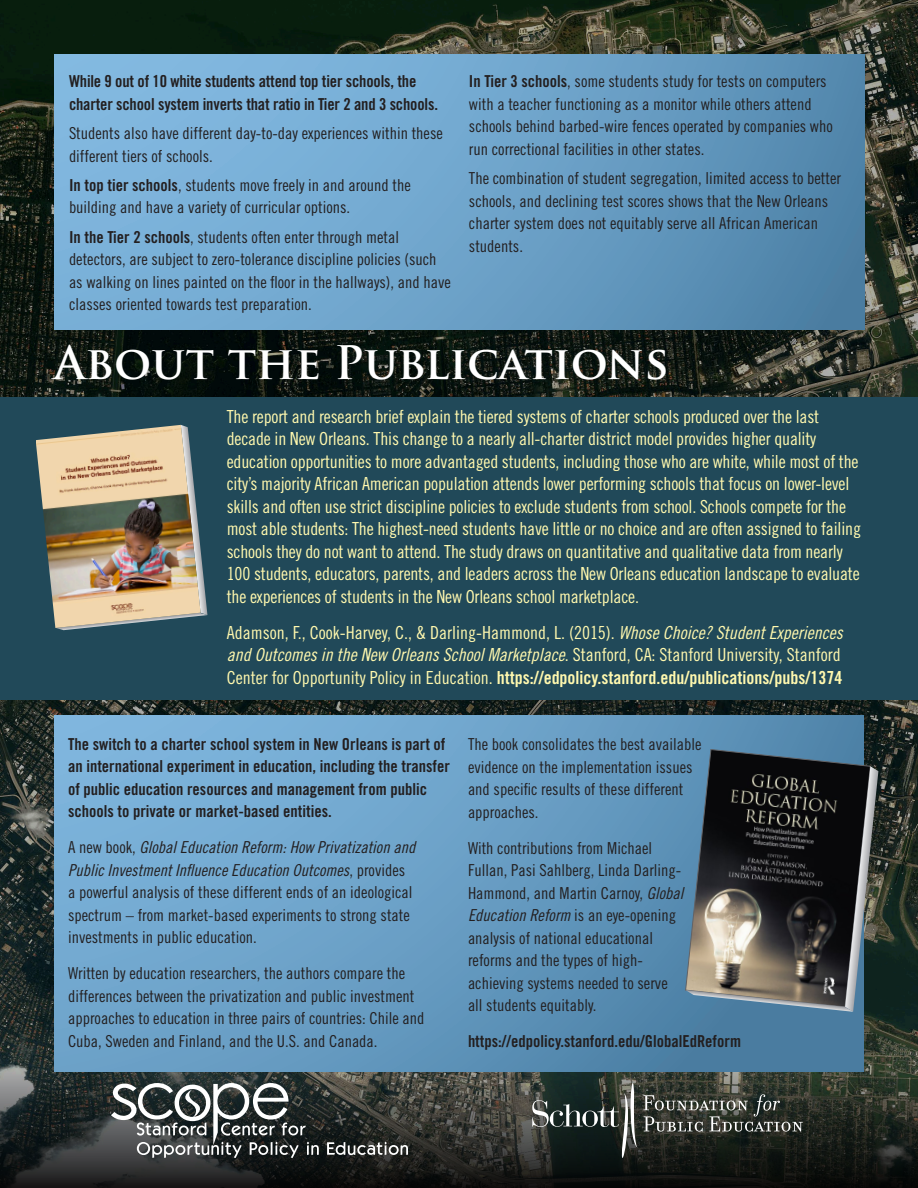
<style>
.page{position:relative;width:918px;height:1188px;background:#fff}
.page>*{position:absolute;margin:0;border:0;box-sizing:border-box;transform-origin:0 0}
.t1{font:700 45px "Trajan Pro";color:#fff}
.t2{font:18px/22.5px "Trade Gothic Cond Eighteen";letter-spacing:-.01em;color:#fff8ae}
.t3{font:16.5px/22.5px "Trade Gothic Cond Eighteen";color:#231f20}
.t4{font:16.5px/22.5px "Trade Gothic Bold Cond Twenty";color:#231f20}
.s1{font-family:"Trade Gothic Bold Cond Twenty"}
.s2{font-family:"Trade Gothic Cond Eighteen Obl"}
</style>
<div class="page">
<img style="left:0;top:0;width:918px;height:1071px">
<svg style="left:0;top:1071px;width:918px;height:117px;background:#292c29"></svg>
<div style="left:0;top:397px;width:918px;height:303px;background:#214959"></div>
<div style="left:55px;top:54px;width:810px;height:276px;background:linear-gradient(to right,#86bce4,#5488ae)"></div>
<svg style="left:54px;top:716px;width:810px;height:355px;background:#699ec5"></svg>
<svg style="left:685px;top:749px;width:186px;height:258px;background:#37556b"></svg>
<svg style="left:686px;top:766px;width:192px;height:246px;background:#474a4a"></svg>
<svg style="left:532px;top:1075px;width:271px;height:91px;background:#363c36"></svg>
<svg style="left:327px;top:1142px;width:81px;height:13px"></svg>
<svg style="left:111px;top:1083px;width:208px;height:75px"></svg>
<svg style="left:56px;top:554px;width:151px;height:76px"></svg>
<img style="left:36px;top:425px;width:165px;height:203px">
<p class="t4" style="left:69px;top:70px;width:371px">While 9 out of 10 white students attend top tier schools, the charter school system inverts that ratio in Tier 2 and 3 schools.</p>
<p class="t3" style="left:69px;top:122px;width:375px">Students also have different day-to-day experiences within these different tiers of schools.</p>
<p class="t3" style="left:69px;top:174px;width:343px"><span class="s1">In top tier schools</span>, students move freely in and around the building and have a variety of curricular options.</p>
<p class="t3" style="left:69px;top:225px;width:383px"><span class="s1">In the Tier 2 schools</span>, students often enter through metal detectors, are subject to zero-tolerance discipline policies (such as walking on lines painted on the floor in the hallways), and have classes oriented towards test preparation.</p>
<p class="t3" style="left:469px;top:70px;width:365px"><span class="s1">In Tier 3 schools</span>, some students study for tests on computers with a teacher functioning as a monitor while others attend schools behind barbed-wire fences operated by companies who run correctional facilities in other states.</p>
<p class="t3" style="left:469px;top:167px;width:374px">The combination of student segregation, limited access to better schools, and declining test scores shows that the New Orleans charter system does not equitably serve all African American students.</p>
<p class="t1" style="left:54px;top:335px;width:616px">About the Publications</p>
<p class="t2" style="left:227px;top:405px;width:636px">The report and research brief explain the tiered systems of charter schools produced over the last decade in New Orleans. This change to a nearly all-charter district model provides higher quality education opportunities to more advantaged students, including those who are white, while most of the city’s majority African American population attends lower performing schools that focus on lower-level skills and often use strict discipline policies to exclude students from school. Schools compete for the most able students: The highest-need students have little or no choice and are often assigned to failing schools they do not want to attend. The study draws on quantitative and qualitative data from nearly 100 students, educators, parents, and leaders across the New Orleans education landscape to evaluate the experiences of students in the New Orleans school marketplace.</p>
<p class="t2" style="left:227px;top:621px;width:618px;text-align:justify">Adamson, F., Cook-Harvey, C., &amp; Darling-Hammond, L. (2015). <span class="s2">Whose Choice? Student Experiences and Outcomes in the New Orleans School Marketplace</span>. Stanford, CA: Stanford University, Stanford Center for Opportunity Policy in Education. <span class="s1">https://edpolicy.stanford.edu/publications/pubs/1374</span></p>
<p class="t4" style="left:68px;top:733px;width:383px">The switch to a charter school system in New Orleans is part of an international experiment in education, including the transfer of public education resources and management from public schools to private or market-based entities.</p>
<p class="t3" style="left:68px;top:836px;width:349px">A new book, <span class="s2">Global Education Reform: How Privatization and Public Investment Influence Education Outcomes</span>, provides a powerful analysis of these different ends of an ideological spectrum – from market-based experiments to strong state investments in public education.</p>
<p class="t3" style="left:68px;top:962px;width:358px">Written by education researchers, the authors compare the differences between the privatization and public investment approaches to education in three pairs of countries: Chile and Cuba, Sweden and Finland, and the U.S. and Canada.</p>
<p class="t3" style="left:468px;top:733px;width:235px">The book consolidates the best available evidence on the implementation issues and specific results of these different approaches.</p>
<p class="t3" style="left:468px;top:836px;width:217px">With contributions from Michael Fullan, Pasi Sahlberg, Linda Darling-Hammond, and Martin Carnoy, <span class="s2">Global Education Reform</span> is an eye-opening analysis of national educational reforms and the types of high&shy;achieving systems needed to serve all students equitably.</p>
<p class="t4" style="left:468px;top:1030px;width:275px">https://edpolicy.stanford.edu/GlobalEdReform</p>
</div>
